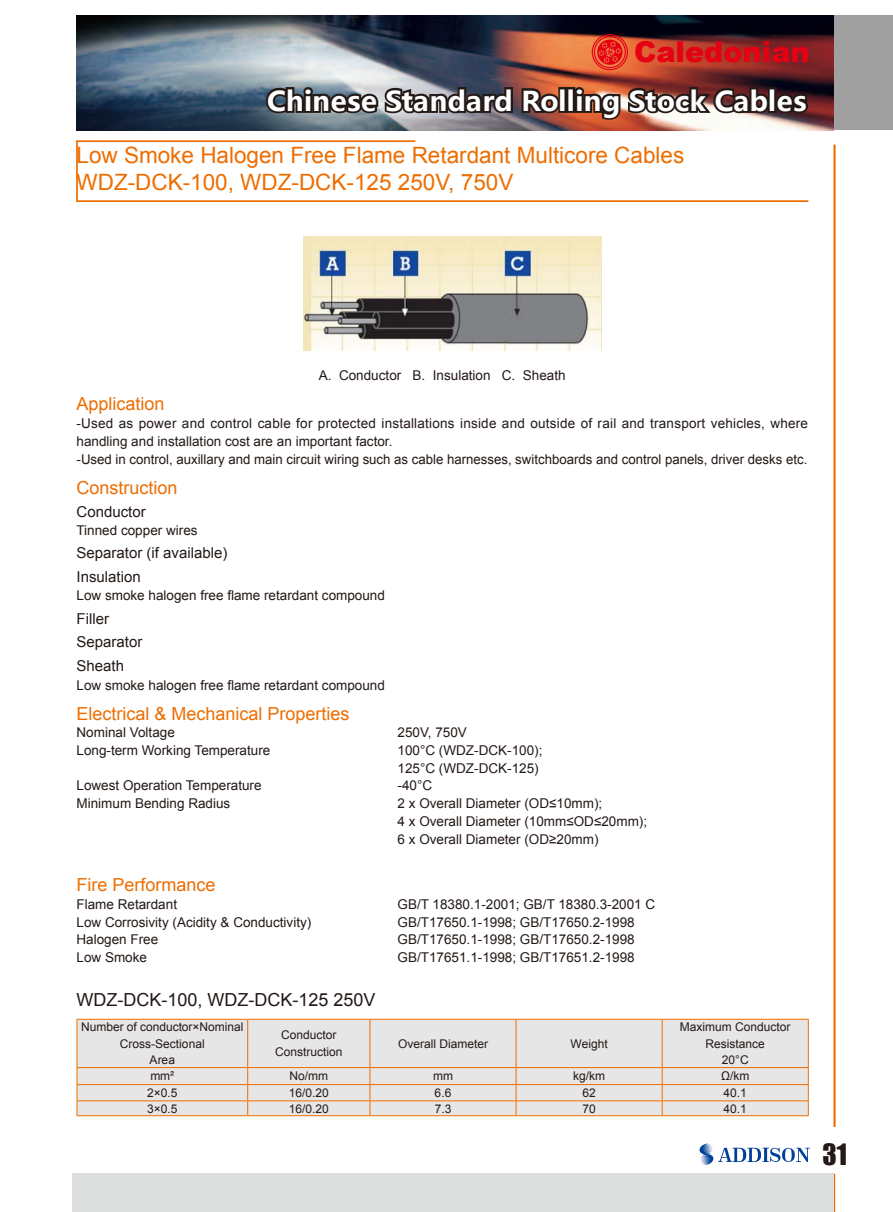
<style>
.page{position:relative;width:893px;height:1212px;background:#fff}
.page>*{position:absolute;margin:0;border:0;box-sizing:border-box;transform-origin:0 0}
.t1{font:900 28.65px "Arial";color:#e60013}
.t2{font:700 27px "Microsoft Ya Hei";color:#fff;scale:1.04 1}
.t3{font:27px "Impact";color:#231916}
.t4{font:22.5px/27px "Arial";color:#ed6d00}
.t5{font:18px "Arial";color:#ed6d00}
.t6{font:18px "Arial";color:#231916}
.t7{font:15px/23.9px "Arial";color:#231916}
.t8{font:13.5px/17.7px "Arial";color:#231916}
.t9{font:12px/16.5px "Arial";color:#231916;text-align:center}
</style>
<div class="page">
<div style="left:761px;top:15px;width:132px;height:115px;background:#a0a0a1"></div>
<img style="left:77px;top:15px;width:756px;height:115px">
<hr style="left:833px;top:145px;width:3px;height:982px;background:#ed6d00">
<hr style="left:833px;top:1174px;width:2px;height:38px;background:#ed6d00">
<svg style="left:592px;top:34px;width:36px;height:36px"></svg>
<div style="left:72px;top:1174px;width:761px;height:38px;background:#dcdddd"></div>
<svg style="left:699px;top:1143px;width:111px;height:22px"></svg>
<img style="left:263px;top:83px;width:300px;height:40px">
<div style="left:558px;top:87px;width:9px;height:26px;border:4px solid #231916"></div>
<div style="left:567px;top:87px;width:8px;height:26px;border:4px solid #231916"></div>
<svg style="left:571px;top:83px;width:240px;height:39px"></svg>
<div style="left:78px;top:1020px;width:730px;height:95px;background:#e6e6e7"></div>
<hr style="left:247px;top:1020px;width:1px;height:47px;background:#ed6d00">
<hr style="left:369px;top:1020px;width:1px;height:47px;background:#ed6d00">
<hr style="left:516px;top:1020px;width:1px;height:47px;background:#ed6d00">
<hr style="left:77px;top:1067px;width:171px;height:1px;background:#ed6d00">
<hr style="left:248px;top:1067px;width:122px;height:1px;background:#ed6d00">
<hr style="left:370px;top:1067px;width:146px;height:1px;background:#ed6d00">
<hr style="left:516px;top:1067px;width:146px;height:1px;background:#ed6d00">
<hr style="left:77px;top:1084px;width:171px;height:1px;background:#ed6d00">
<hr style="left:248px;top:1084px;width:122px;height:1px;background:#ed6d00">
<hr style="left:370px;top:1084px;width:146px;height:1px;background:#ed6d00">
<hr style="left:516px;top:1084px;width:146px;height:1px;background:#ed6d00">
<hr style="left:662px;top:1084px;width:147px;height:1px;background:#ed6d00">
<hr style="left:77px;top:1100px;width:171px;height:1px;background:#ed6d00">
<hr style="left:248px;top:1100px;width:122px;height:1px;background:#ed6d00">
<svg style="left:247px;top:1068px;width:1px;height:47px"></svg>
<hr style="left:370px;top:1100px;width:146px;height:1px;background:#ed6d00">
<svg style="left:369px;top:1068px;width:1px;height:47px"></svg>
<hr style="left:516px;top:1100px;width:146px;height:1px;background:#ed6d00">
<svg style="left:516px;top:1068px;width:1px;height:47px"></svg>
<hr style="left:662px;top:1100px;width:147px;height:1px;background:#ed6d00">
<svg style="left:662px;top:1068px;width:1px;height:47px"></svg>
<hr style="left:77px;top:1115px;width:171px;height:1px;background:#ed6d00">
<hr style="left:248px;top:1115px;width:122px;height:1px;background:#ed6d00">
<hr style="left:370px;top:1115px;width:146px;height:1px;background:#ed6d00">
<hr style="left:516px;top:1115px;width:146px;height:1px;background:#ed6d00">
<hr style="left:662px;top:1115px;width:147px;height:1px;background:#ed6d00">
<hr style="left:662px;top:1020px;width:1px;height:47px;background:#ed6d00">
<hr style="left:662px;top:1067px;width:147px;height:1px;background:#ed6d00">
<hr style="left:77px;top:1019px;width:171px;height:1px;background:#ed6d00">
<hr style="left:77px;top:1020px;width:1px;height:47px;background:#ed6d00">
<hr style="left:248px;top:1019px;width:122px;height:1px;background:#ed6d00">
<hr style="left:370px;top:1019px;width:146px;height:1px;background:#ed6d00">
<hr style="left:516px;top:1019px;width:146px;height:1px;background:#ed6d00">
<hr style="left:662px;top:1019px;width:147px;height:1px;background:#ed6d00">
<hr style="left:808px;top:1020px;width:1px;height:47px;background:#ed6d00">
<svg style="left:77px;top:1068px;width:1px;height:47px"></svg>
<svg style="left:808px;top:1068px;width:1px;height:47px"></svg>
<svg style="left:76px;top:140px;width:733px;height:62px"></svg>
<img style="left:304px;top:236px;width:298px;height:115px">
<h1 class="t1" style="left:634px;top:31px;width:177px">Caledonian</h1>
<h2 class="t2" style="left:267px;top:82px;width:521px">Chinese Standard Rolling Stock Cables</h2>
<h3 class="t4" style="left:77px;top:142px;width:609px">Low Smoke Halogen Free Flame Retardant Multicore Cables<br>WDZ-DCK-100, WDZ-DCK-125 250V, 750V</h3>
<p class="t8" style="left:319px;top:367px;width:248px">A. Conductor B. Insulation C. Sheath</p>
<h3 class="t5" style="left:77px;top:392px;width:90px">Application</h3>
<p class="t8" style="left:77px;top:415px;width:733px">-Used as power and control cable for protected installations inside and outside of rail and transport vehicles, where handling and installation cost are an important factor.<br>-Used in control, auxillary and main circuit wiring such as cable harnesses, switchboards and control panels, driver desks etc.</p>
<h3 class="t5" style="left:77px;top:475px;width:103px">Construction</h3>
<p class="t7" style="left:77px;top:500px;width:71px">Conductor</p>
<p class="t8" style="left:77px;top:522px;width:123px">Tinned copper wires</p>
<p class="t7" style="left:77px;top:541px;width:152px">Separator (if available)<br>Insulation</p>
<p class="t8" style="left:77px;top:587px;width:310px">Low smoke halogen free flame retardant compound</p>
<p class="t7" style="left:77px;top:607px;width:67px">Filler<br>Separator<br>Sheath</p>
<p class="t8" style="left:77px;top:676px;width:310px">Low smoke halogen free flame retardant compound</p>
<h3 class="t5" style="left:77px;top:701px;width:275px">Electrical &amp; Mechanical Properties</h3>
<p class="t8" style="left:77px;top:724px;width:100px">Nominal Voltage</p>
<p class="t8" style="left:398px;top:724px;width:71px">250V, 750V</p>
<p class="t8" style="left:77px;top:741px;width:195px">Long-term Working Temperature</p>
<p class="t8" style="left:398px;top:741px;width:146px">100°C (WDZ-DCK-100);<br>125°C (WDZ-DCK-125)</p>
<p class="t8" style="left:77px;top:777px;width:187px">Lowest Operation Temperature</p>
<p class="t8" style="left:398px;top:777px;width:36px">-40°C</p>
<p class="t8" style="left:77px;top:795px;width:155px">Minimum Bending Radius</p>
<p class="t8" style="left:398px;top:795px;width:251px">2 x Overall Diameter (OD≤10mm);<br>4 x Overall Diameter (10mm≤OD≤20mm);<br>6 x Overall Diameter (OD≥20mm)</p>
<h3 class="t5" style="left:77px;top:873px;width:141px">Fire Performance</h3>
<p class="t8" style="left:77px;top:895px;width:102px">Flame Retardant</p>
<p class="t8" style="left:398px;top:895px;width:259px">GB/T 18380.1-2001; GB/T 18380.3-2001 C</p>
<p class="t8" style="left:77px;top:913px;width:236px">Low Corrosivity (Acidity &amp; Conductivity)</p>
<p class="t8" style="left:398px;top:913px;width:239px">GB/T17650.1-1998; GB/T17650.2-1998</p>
<p class="t8" style="left:77px;top:931px;width:83px">Halogen Free</p>
<p class="t8" style="left:398px;top:931px;width:239px">GB/T17650.1-1998; GB/T17650.2-1998</p>
<p class="t8" style="left:77px;top:949px;width:72px">Low Smoke</p>
<p class="t8" style="left:398px;top:949px;width:239px">GB/T17651.1-1998; GB/T17651.2-1998</p>
<h3 class="t6" style="left:77px;top:987px;width:301px">WDZ-DCK-100, WDZ-DCK-125 250V</h3>
<p class="t9" style="left:81px;top:1019px;width:164px">Number of conductor×Nominal<br>Cross-Sectional<br>Area</p>
<p class="t9" style="left:275px;top:1027px;width:69px">Conductor<br>Construction</p>
<p class="t9" style="left:398px;top:1035px;width:92px">Overall Diameter</p>
<p class="t9" style="left:571px;top:1035px;width:39px">Weight</p>
<p class="t9" style="left:680px;top:1019px;width:112px">Maximum Conductor<br>Resistance<br>20°C</p>
<p class="t9" style="left:150px;top:1068px;width:25px">mm²</p>
<p class="t9" style="left:289px;top:1068px;width:40px">No/mm</p>
<p class="t9" style="left:433px;top:1068px;width:21px">mm</p>
<p class="t9" style="left:573px;top:1068px;width:34px">kg/km</p>
<p class="t9" style="left:721px;top:1068px;width:30px">Ω/km</p>
<p class="t9" style="left:147px;top:1085px;width:32px">2×0.5</p>
<p class="t9" style="left:289px;top:1085px;width:42px">16/0.20</p>
<p class="t9" style="left:435px;top:1085px;width:18px">6.6</p>
<p class="t9" style="left:582px;top:1085px;width:15px">62</p>
<p class="t9" style="left:724px;top:1085px;width:25px">40.1</p>
<p class="t9" style="left:147px;top:1100px;width:32px">3×0.5</p>
<p class="t9" style="left:289px;top:1100px;width:42px">16/0.20</p>
<p class="t9" style="left:435px;top:1100px;width:18px">7.3</p>
<p class="t9" style="left:582px;top:1100px;width:15px">70</p>
<p class="t9" style="left:724px;top:1100px;width:25px">40.1</p>
<h2 class="t3" style="left:823px;top:1134px;width:26px">31</h2>
</div>
